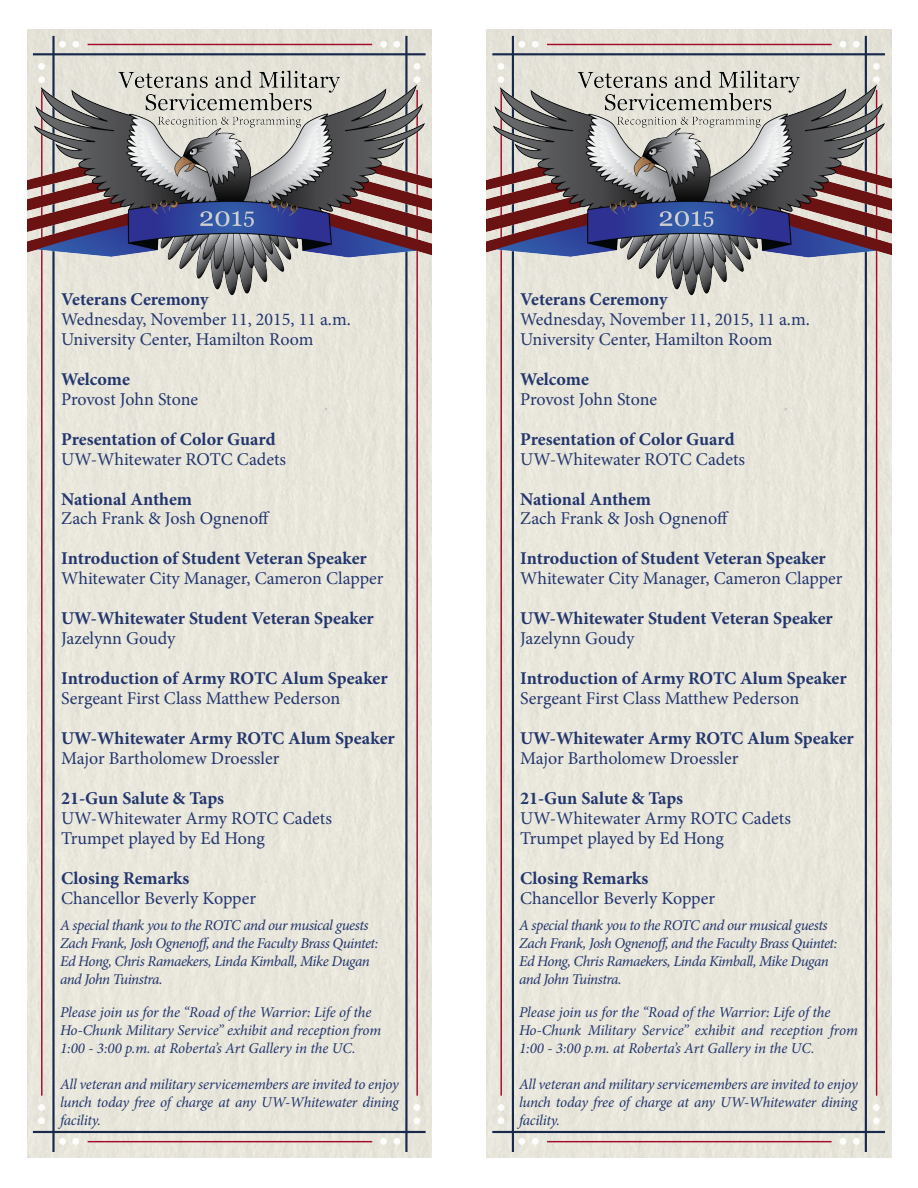
<style>
.page{position:relative;width:918px;height:1188px;background:#fff}
.page>*{position:absolute;margin:0;border:0;box-sizing:border-box;transform-origin:0 0}
.t1{font:18px "Minion Pro";letter-spacing:-.005em;color:#23366d}
.t2{font:700 18px "Minion Pro";letter-spacing:-.005em;color:#23366d}
.t3{font:italic 15px/18px "Minion Pro";letter-spacing:-.025em;color:#23366d}
.t4{font:italic 15px/18px "Minion Pro";letter-spacing:-.005em;color:#23366d}
</style>
<div class="page">
<hr style="left:405px;top:36px;width:3px;height:1116px;background:#18294c">
<hr style="left:52px;top:36px;width:3px;height:1116px;background:#18294c">
<hr style="left:33px;top:1131px;width:393px;height:2px;background:#18294c">
<hr style="left:88px;top:1141px;width:284px;height:1px;background:#a30b29">
<hr style="left:41px;top:90px;width:2px;height:1006px;background:#a30b29">
<hr style="left:416px;top:90px;width:2px;height:1006px;background:#a30b29">
<div style="left:486px;top:29px;width:405px;height:1128px;background:#e8e6dc"></div>
<hr style="left:865px;top:36px;width:2px;height:1116px;background:#18294c">
<hr style="left:512px;top:36px;width:2px;height:1116px;background:#18294c">
<hr style="left:492px;top:1131px;width:393px;height:2px;background:#18294c">
<hr style="left:547px;top:1141px;width:285px;height:1px;background:#a30b29">
<div style="left:840px;top:1138px;width:6px;height:7px;background:#fff;border-radius:50%"></div>
<div style="left:853px;top:1138px;width:7px;height:7px;background:#fff;border-radius:50%"></div>
<div style="left:518px;top:1138px;width:7px;height:7px;background:#fff;border-radius:50%"></div>
<div style="left:532px;top:1138px;width:7px;height:7px;background:#fff;border-radius:50%"></div>
<hr style="left:500px;top:90px;width:2px;height:1006px;background:#a30b29">
<div style="left:498px;top:1117px;width:6px;height:7px;background:#fff;border-radius:50%"></div>
<div style="left:498px;top:1104px;width:6px;height:7px;background:#fff;border-radius:50%"></div>
<hr style="left:876px;top:90px;width:1px;height:1006px;background:#a30b29">
<div style="left:873px;top:1117px;width:7px;height:7px;background:#fff;border-radius:50%"></div>
<div style="left:873px;top:1104px;width:7px;height:7px;background:#fff;border-radius:50%"></div>
<img style="left:27px;top:38px;width:405px;height:626px">
<img style="left:486px;top:38px;width:405px;height:626px">
<p class="t2" style="left:61px;top:287px;width:149px">Veterans Ceremony</p>
<p class="t1" style="left:61px;top:307px;width:291px">Wednesday, November 11, 2015, 11 a.m.</p>
<p class="t1" style="left:61px;top:327px;width:254px">University Center, Hamilton Room</p>
<p class="t2" style="left:61px;top:366px;width:70px">Welcome</p>
<p class="t1" style="left:61px;top:387px;width:138px">Provost John Stone</p>
<p class="t2" style="left:61px;top:426px;width:216px">Presentation of Color Guard</p>
<p class="t1" style="left:61px;top:447px;width:227px">UW-Whitewater ROTC Cadets</p>
<p class="t2" style="left:61px;top:486px;width:132px">National Anthem</p>
<p class="t1" style="left:61px;top:507px;width:210px">Zach Frank &amp; Josh Ognenoff</p>
<p class="t2" style="left:61px;top:546px;width:307px">Introduction of Student Veteran Speaker</p>
<p class="t1" style="left:61px;top:567px;width:324px">Whitewater City Manager, Cameron Clapper</p>
<p class="t2" style="left:61px;top:606px;width:314px">UW-Whitewater Student Veteran Speaker</p>
<p class="t1" style="left:61px;top:626px;width:116px">Jazelynn Goudy</p>
<p class="t2" style="left:61px;top:666px;width:328px">Introduction of Army ROTC Alum Speaker</p>
<p class="t1" style="left:61px;top:686px;width:281px">Sergeant First Class Matthew Pederson</p>
<p class="t2" style="left:61px;top:726px;width:335px">UW-Whitewater Army ROTC Alum Speaker</p>
<p class="t1" style="left:61px;top:746px;width:220px">Major Bartholomew Droessler</p>
<p class="t2" style="left:61px;top:785px;width:164px">21-Gun Salute &amp; Taps</p>
<p class="t1" style="left:61px;top:806px;width:272px">UW-Whitewater Army ROTC Cadets</p>
<p class="t1" style="left:61px;top:826px;width:205px">Trumpet played by Ed Hong</p>
<p class="t2" style="left:61px;top:865px;width:130px">Closing Remarks</p>
<p class="t1" style="left:61px;top:886px;width:197px">Chancellor Beverly Kopper</p>
<p class="t3" style="left:60px;top:916px;width:320px">A special thank you to the ROTC and our musical guests<br>Zach Frank, Josh Ognenoff, and the Faculty Brass Quintet:</p>
<p class="t3" style="left:60px;top:952px;width:311px">Ed Hong, Chris Ramaekers, Linda Kimball, Mike Dugan</p>
<p class="t3" style="left:60px;top:970px;width:104px">and John Tuinstra.</p>
<p class="t4" style="left:60px;top:1003px;width:313px">Please join us for the “Road of the Warrior: Life of the</p>
<p class="t3" style="left:60px;top:1021px;width:323px">Ho-Chunk Military Service” exhibit and reception from</p>
<p class="t4" style="left:60px;top:1039px;width:297px">1:00 - 3:00 p.m. at Roberta’s Art Gallery in the UC.</p>
<p class="t3" style="left:60px;top:1075px;width:340px;text-align:justify">All veteran and military servicemembers are invited to enjoy lunch today free of charge at any UW-Whitewater dining facility.</p>
<p class="t2" style="left:520px;top:287px;width:149px">Veterans Ceremony</p>
<p class="t1" style="left:520px;top:307px;width:291px">Wednesday, November 11, 2015, 11 a.m.</p>
<p class="t1" style="left:520px;top:327px;width:254px">University Center, Hamilton Room</p>
<p class="t2" style="left:520px;top:366px;width:70px">Welcome</p>
<p class="t1" style="left:520px;top:387px;width:138px">Provost John Stone</p>
<p class="t2" style="left:520px;top:426px;width:216px">Presentation of Color Guard</p>
<p class="t1" style="left:520px;top:447px;width:227px">UW-Whitewater ROTC Cadets</p>
<p class="t2" style="left:520px;top:486px;width:132px">National Anthem</p>
<p class="t1" style="left:520px;top:507px;width:210px">Zach Frank &amp; Josh Ognenoff</p>
<p class="t2" style="left:520px;top:546px;width:307px">Introduction of Student Veteran Speaker</p>
<p class="t1" style="left:520px;top:567px;width:324px">Whitewater City Manager, Cameron Clapper</p>
<p class="t2" style="left:520px;top:606px;width:314px">UW-Whitewater Student Veteran Speaker</p>
<p class="t1" style="left:520px;top:626px;width:116px">Jazelynn Goudy</p>
<p class="t2" style="left:520px;top:666px;width:328px">Introduction of Army ROTC Alum Speaker</p>
<p class="t1" style="left:520px;top:686px;width:281px">Sergeant First Class Matthew Pederson</p>
<p class="t2" style="left:520px;top:726px;width:335px">UW-Whitewater Army ROTC Alum Speaker</p>
<p class="t1" style="left:520px;top:746px;width:220px">Major Bartholomew Droessler</p>
<p class="t2" style="left:520px;top:785px;width:164px">21-Gun Salute &amp; Taps</p>
<p class="t1" style="left:520px;top:806px;width:272px">UW-Whitewater Army ROTC Cadets</p>
<p class="t1" style="left:520px;top:826px;width:205px">Trumpet played by Ed Hong</p>
<p class="t2" style="left:520px;top:865px;width:130px">Closing Remarks</p>
<p class="t1" style="left:520px;top:886px;width:197px">Chancellor Beverly Kopper</p>
<p class="t3" style="left:519px;top:916px;width:320px">A special thank you to the ROTC and our musical guests<br>Zach Frank, Josh Ognenoff, and the Faculty Brass Quintet:</p>
<p class="t3" style="left:519px;top:952px;width:311px">Ed Hong, Chris Ramaekers, Linda Kimball, Mike Dugan</p>
<p class="t3" style="left:519px;top:970px;width:104px">and John Tuinstra.</p>
<p class="t4" style="left:519px;top:1003px;width:313px">Please join us for the “Road of the Warrior: Life of the</p>
<p class="t4" style="left:519px;top:1021px;width:340px">Ho-Chunk Military Service” exhibit and reception from<br>1:00 - 3:00 p.m. at Roberta’s Art Gallery in the UC.</p>
<p class="t3" style="left:519px;top:1075px;width:340px;text-align:justify">All veteran and military servicemembers are invited to enjoy lunch today free of charge at any UW-Whitewater dining facility.</p>
</div>
